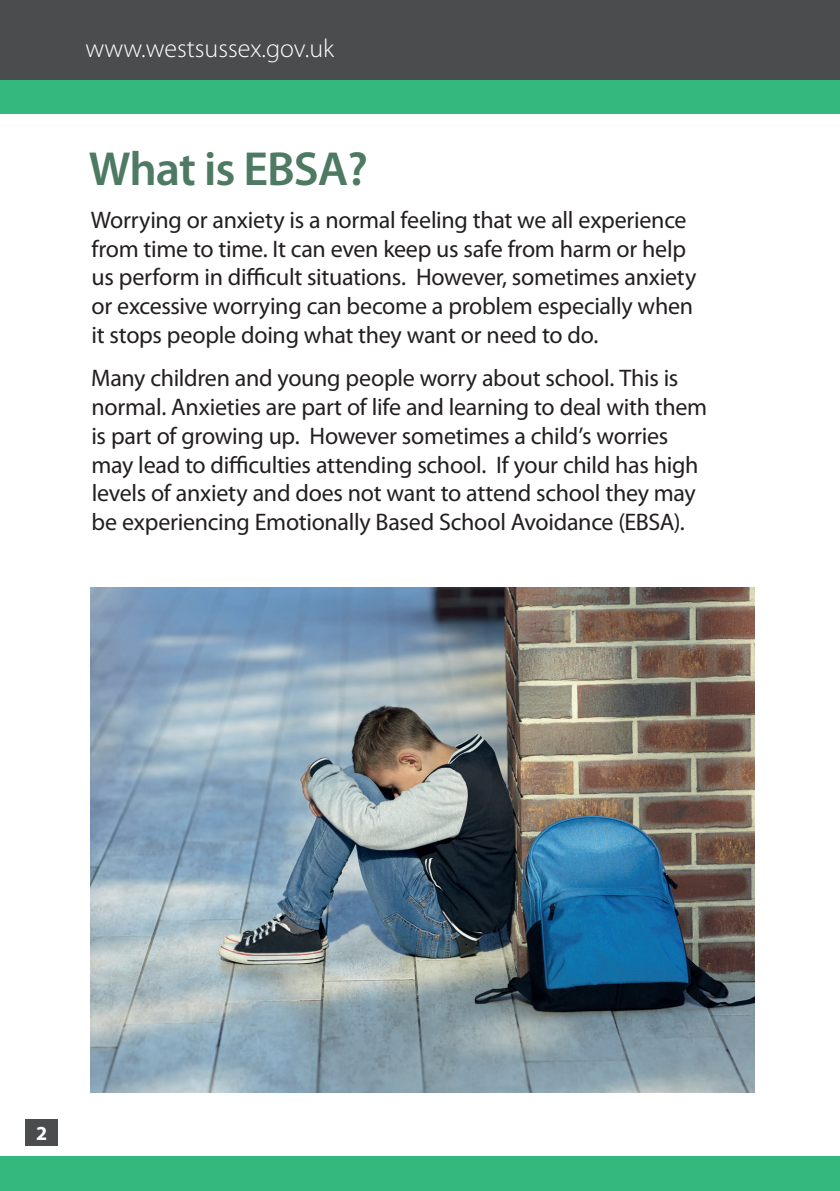
<style>
.page{position:relative;width:840px;height:1191px;background:#fff}
.page>*{position:absolute;margin:0;border:0;box-sizing:border-box;transform-origin:0 0}
.t1{font:600 48px "Myriad Pro";letter-spacing:-.02em;color:#4e7a63}
.t2{font:300 26px "Myriad Pro";color:#fff}
.t3{font:24px/28.8px "Myriad Pro";letter-spacing:-.01em;color:#231f20}
.t4{font:700 20px "Myriad Pro";color:#fff}
</style>
<div class="page">
<div style="left:0;top:79px;width:839px;height:34px;background:#34b87d"></div>
<div style="left:0;top:0;width:839px;height:79px;background:#4b4c4d"></div>
<div style="left:0;top:1157px;width:839px;height:34px;background:#34b87d"></div>
<div style="left:26px;top:1118px;width:32px;height:27px;background:#4b4c4d"></div>
<img style="left:91px;top:588px;width:663px;height:504px">
<p class="t2" style="left:85px;top:33px;width:250px">www.westsussex.gov.uk</p>
<h1 class="t1" style="left:89px;top:138px;width:280px">What is EBSA?</h1>
<p class="t3" style="left:91px;top:205px;width:606px">Worrying or anxiety is a normal feeling that we all experience from time to time. It can even keep us safe from harm or help us perform in difficult situations. However, sometimes anxiety or excessive worrying can become a problem especially when it stops people doing what they want or need to do.</p>
<p class="t3" style="left:91px;top:363px;width:617px">Many children and young people worry about school. This is normal. Anxieties are part of life and learning to deal with them is part of growing up. However sometimes a child’s worries may lead to difficulties attending school. If your child has high levels of anxiety and does not want to attend school they may be experiencing Emotionally Based School Avoidance (EBSA).</p>
<p class="t4" style="left:36px;top:1119px;width:13px">2</p>
</div>
